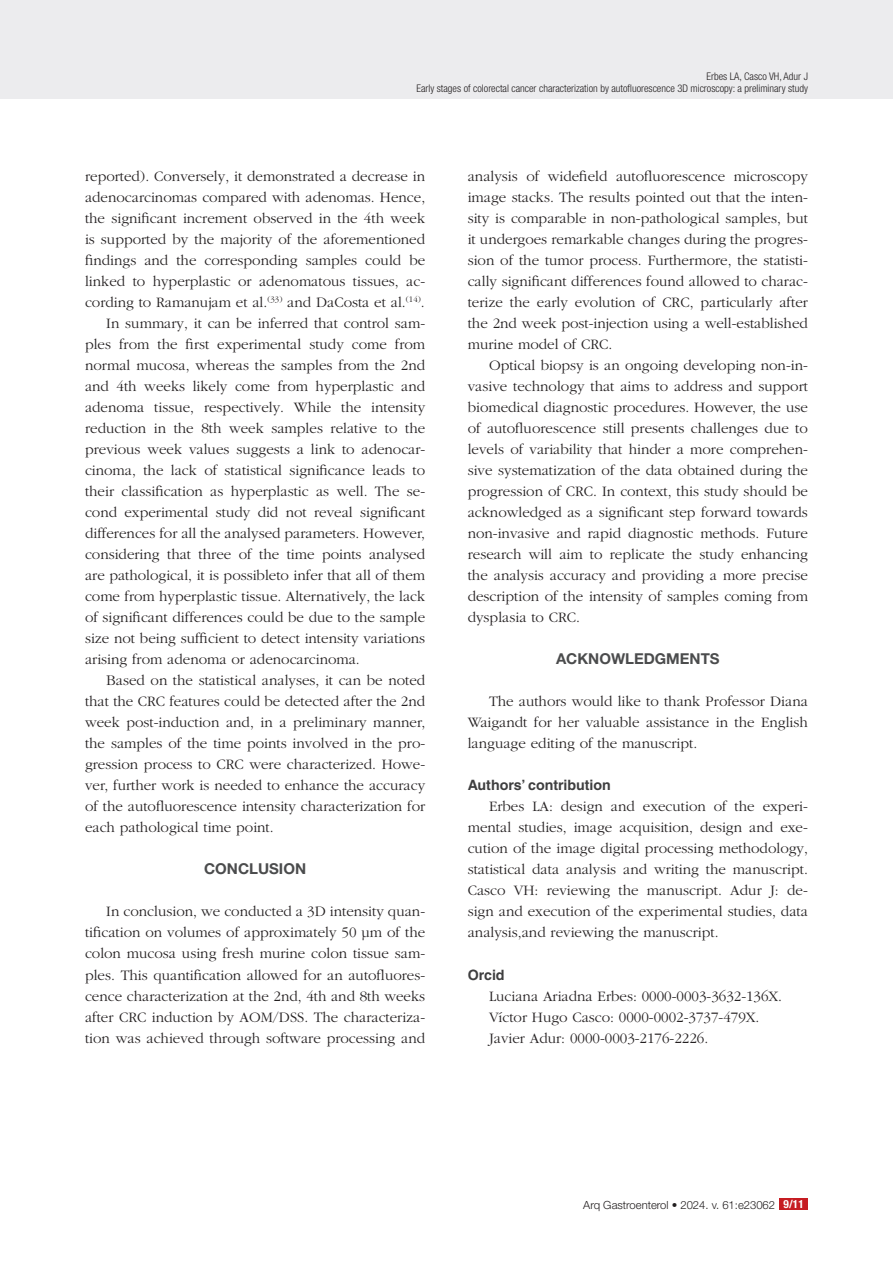
<style>
.page{position:relative;width:893px;height:1263px;background:#fff}
.page>*{position:absolute;margin:0;border:0;box-sizing:border-box;transform-origin:0 0}
.Body_Text{font:300 15px/21px "Garamond";color:#231f20;text-align:justify}
.Intertitulo{font:700 15px "Helvetica Neue LT Pro";color:#4b4c4d}
.Body_Topic{font:700 14.25px "Helvetica LT Std";color:#3e3e3f}
.t1{font:300 11.25px "Helvetica Neue LT Pro";color:#231f20}
.t2{font:300 condensed 10.5px/12px "Helvetica Neue LT Pro";color:#231f20;text-align:right}
.s1{font-weight:700;font-stretch:condensed;color:#fff}
</style>
<div class="page">
<div style="left:0;top:0;width:893px;height:99px;background:#ececee"></div>
<div style="left:779px;top:1198px;width:29px;height:12px;background:#c61c22"></div>
<p class="t2" style="left:416px;top:70px;width:393px">Erbes LA, Casco VH, Adur J<br>Early stages of colorectal cancer characterization by autofluorescence 3D microscopy: a preliminary study</p>
<p class="Body_Text" style="left:85px;top:166px;width:342px">reported). Conversely, it demonstrated a decrease in adenocarcinomas compared with adenomas. Hence, the significant increment observed in the 4th week is supported by the majority of the aforementioned findings and the corresponding samples could be linked to hyperplastic or adenomatous tissues, ac&shy;cording to Ramanujam et al.<sup>(33)</sup> and DaCosta et al.<sup>(14)</sup>.</p>
<p class="Body_Text" style="left:85px;top:313px;width:342px;text-indent:21px">In summary, it can be inferred that control sam&shy;ples from the first experimental study come from normal mucosa, whereas the samples from the 2nd and 4th weeks likely come from hyperplastic and adenoma tissue, respectively. While the intensity reduction in the 8th week samples relative to the previous week values suggests a link to adenocar&shy;cinoma, the lack of statistical significance leads to their classification as hyperplastic as well. The se&shy;cond experimental study did not reveal significant differences for all the analysed parameters. However, considering that three of the time points analysed are pathological, it is possibleto infer that all of them come from hyperplastic tissue. Alternatively, the lack of significant differences could be due to the sample size not being sufficient to detect intensity variations arising from adenoma or adenocarcinoma.</p>
<p class="Body_Text" style="left:85px;top:670px;width:342px;text-indent:21px">Based on the statistical analyses, it can be noted that the CRC features could be detected after the 2nd week post-induction and, in a preliminary manner, the samples of the time points involved in the pro&shy;gression process to CRC were characterized. Howe&shy;ver, further work is needed to enhance the accuracy of the autofluorescence intensity characterization for each pathological time point.</p>
<p class="Intertitulo" style="left:204px;top:860px;width:103px">CONCLUSION</p>
<p class="Body_Text" style="left:85px;top:901px;width:342px;text-indent:21px">In conclusion, we conducted a 3D intensity quan&shy;tification on volumes of approximately 50 µm of the colon mucosa using fresh murine colon tissue sam&shy;ples. This quantification allowed for an autofluores&shy;cence characterization at the 2nd, 4th and 8th weeks after CRC induction by AOM/DSS. The characteriza&shy;tion was achieved through software processing and</p>
<p class="Body_Text" style="left:468px;top:166px;width:342px">analysis of widefield autofluorescence microscopy image stacks. The results pointed out that the inten&shy;sity is comparable in non-pathological samples, but it undergoes remarkable changes during the progres&shy;sion of the tumor process. Furthermore, the statisti&shy;cally significant differences found allowed to charac&shy;terize the early evolution of CRC, particularly after the 2nd week post-injection using a well-established murine model of CRC.</p>
<p class="Body_Text" style="left:468px;top:355px;width:342px;text-indent:21px">Optical biopsy is an ongoing developing non-in&shy;vasive technology that aims to address and support biomedical diagnostic procedures. However, the use of autofluorescence still presents challenges due to levels of variability that hinder a more comprehen&shy;sive systematization of the data obtained during the progression of CRC. In context, this study should be acknowledged as a significant step forward towards non-invasive and rapid diagnostic methods. Future research will aim to replicate the study enhancing the analysis accuracy and providing a more precise description of the intensity of samples coming from dysplasia to CRC.</p>
<p class="Intertitulo" style="left:556px;top:650px;width:165px">ACKNOWLEDGMENTS</p>
<p class="Body_Text" style="left:468px;top:691px;width:342px;text-indent:21px">The authors would like to thank Professor Diana Waigandt for her valuable assistance in the English language editing of the manuscript.</p>
<p class="Body_Topic" style="left:468px;top:777px;width:145px">Authors’ contribution</p>
<p class="Body_Text" style="left:468px;top:796px;width:342px;text-indent:21px">Erbes LA: design and execution of the experi&shy;mental studies, image acquisition, design and exe&shy;cution of the image digital processing methodology, statistical data analysis and writing the manuscript.<br>Casco VH: reviewing the manuscript. Adur J: de&shy;sign and execution of the experimental studies, data analysis,and reviewing the manuscript.</p>
<p class="Body_Topic" style="left:468px;top:966px;width:38px">Orcid</p>
<p class="Body_Text" style="left:489px;top:985px;width:295px">Luciana Ariadna Erbes: 0000-0003-3632-136X.</p>
<p class="Body_Text" style="left:489px;top:1006px;width:272px">Víctor Hugo Casco: 0000-0002-3737-479X.</p>
<p class="Body_Text" style="left:489px;top:1027px;width:221px">Javier Adur: 0000-0003-2176-2226.</p>
<p class="t1" style="left:583px;top:1198px;width:222px">Arq Gastroenterol • 2024. v. 61:e23062 <span class="s1">9/11</span></p>
</div>
